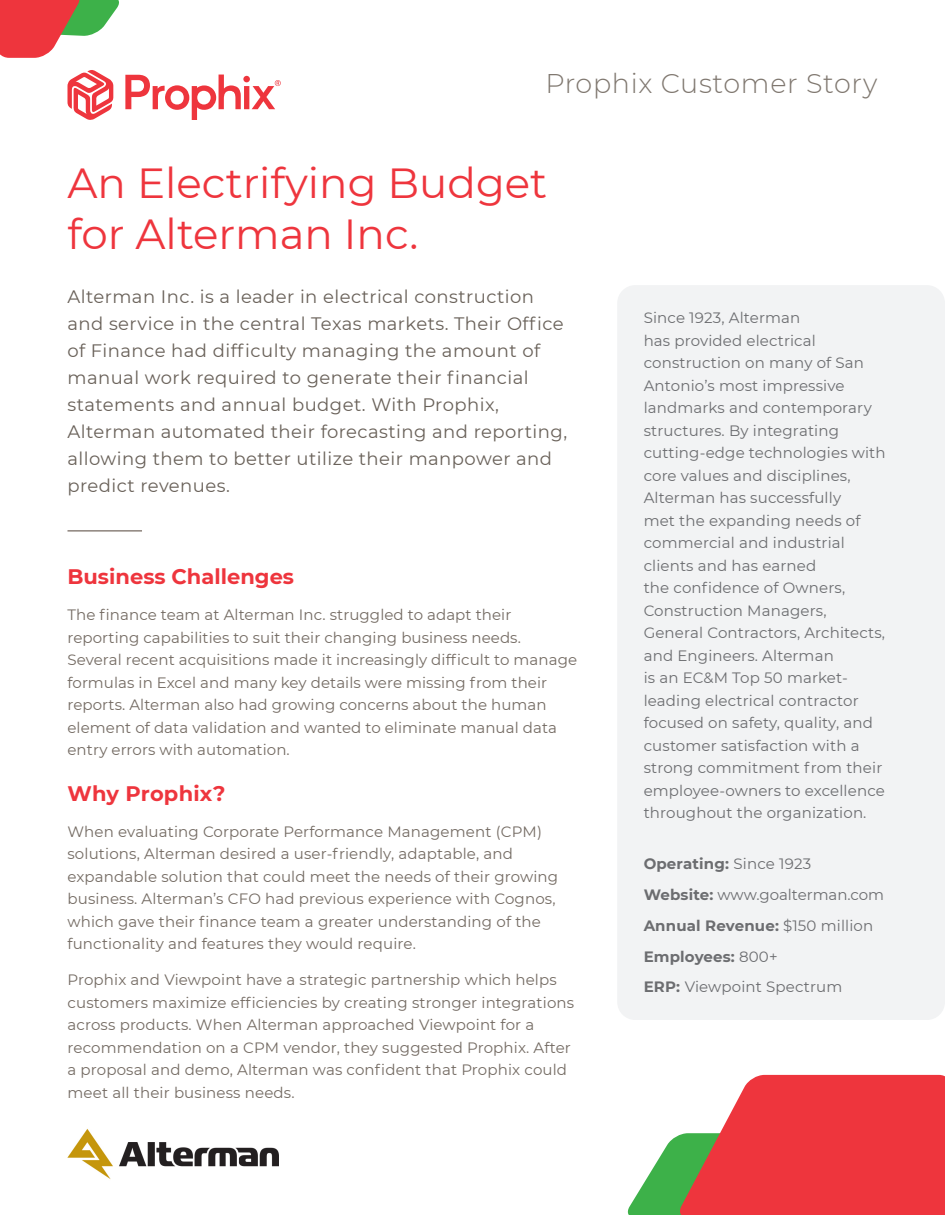
<style>
.page{position:relative;width:945px;height:1215px;background:#fff}
.page>*{position:absolute;margin:0;border:0;box-sizing:border-box;transform-origin:0 0}
.t1{font:42px/50.4px "Montserrat";color:#ee353d}
.t2{font:300 27px "Montserrat";letter-spacing:.025em;color:#7f776f}
.t3{font:700 21px "Montserrat";color:#ee353d}
.t4{font:18px/27px "Montserrat";letter-spacing:.025em;color:#696159}
.t5{font:15px/22.5px "Montserrat";letter-spacing:.01em;color:#746b63}
.t6{font:15px/22.5px "Montserrat";letter-spacing:.01em;color:#6c6d70}
.t7{font:700 15px "Montserrat";letter-spacing:.01em;color:#6c6d70}
.s1{font-weight:400}
.s2{font-weight:700}
</style>
<div class="page">
<div style="left:617px;top:285px;width:328px;height:735px;background:#f2f3f4;border-radius:18px"></div>
<hr style="left:68px;top:530px;width:74px;height:2px;background:#8c827b">
<svg style="left:0;top:0;width:119px;height:58px"></svg>
<svg style="left:627px;top:1075px;width:318px;height:140px"></svg>
<svg style="left:125px;top:75px;width:156px;height:45px"></svg>
<svg style="left:68px;top:70px;width:45px;height:50px"></svg>
<img style="left:67px;top:1128px;width:212px;height:51px">
<p class="t2" style="left:545px;top:66px;width:334px">Prophix Customer Story</p>
<p class="t1" style="left:68px;top:157px;width:481px">An Electrifying Budget for Alterman Inc.</p>
<p class="t4" style="left:68px;top:282px;width:501px">Alterman Inc. is a leader in electrical construction and service in the central Texas markets. Their Office of Finance had difficulty managing the amount of manual work required to generate their financial statements and annual budget. With Prophix, Alterman automated their forecasting and reporting, allowing them to better utilize their manpower and predict revenues.</p>
<p class="t3" style="left:68px;top:562px;width:228px">Business Challenges</p>
<p class="t5" style="left:68px;top:603px;width:511px">The finance team at Alterman Inc. struggled to adapt their reporting capabilities to suit their changing business needs.<br>Several recent acquisitions made it increasingly difficult to manage formulas in Excel and many key details were missing from their reports. Alterman also had growing concerns about the human element of data validation and wanted to eliminate manual data entry errors with automation.</p>
<p class="t3" style="left:68px;top:778px;width:159px">Why Prophix?</p>
<p class="t5" style="left:68px;top:820px;width:492px">When evaluating Corporate Performance Management (CPM) solutions, Alterman desired a user-friendly, adaptable, and expandable solution that could meet the needs of their growing business. Alterman’s CFO had previous experience with Cognos, which gave their finance team a greater understanding of the functionality and features they would require.</p>
<p class="t5" style="left:68px;top:968px;width:508px">Prophix and Viewpoint have a strategic partnership which helps customers maximize efficiencies by creating stronger integrations across products. When Alterman approached Viewpoint for a recommendation on a CPM vendor, they suggested Prophix. After a proposal and demo, Alterman was confident that Prophix could meet all their business needs.</p>
<p class="t6" style="left:644px;top:306px;width:244px">Since 1923, Alterman<br>has provided electrical construction on many of San<br>Antonio’s most impressive landmarks and contemporary structures. By integrating cutting-edge technologies with core values and disciplines,<br>Alterman has successfully<br>met the expanding needs of commercial and industrial clients and has earned<br>the confidence of Owners,<br>Construction Managers,<br>General Contractors, Architects, and Engineers. Alterman<br>is an EC&amp;M Top 50 market&shy;leading electrical contractor focused on safety, quality, and customer satisfaction with a strong commitment from their employee-owners to excellence throughout the organization.</p>
<p class="t7" style="left:644px;top:853px;width:169px">Operating: <span class="s1">Since 1923</span></p>
<p class="t6" style="left:644px;top:883px;width:242px"><span class="s2">Website:</span> www.goalterman.com</p>
<p class="t7" style="left:644px;top:915px;width:231px">Annual Revenue: <span class="s1">$150 million</span></p>
<p class="t7" style="left:644px;top:946px;width:136px">Employees: <span class="s1">800+</span></p>
<p class="t6" style="left:644px;top:975px;width:200px"><span class="s2">ERP:</span> Viewpoint Spectrum</p>
</div>
